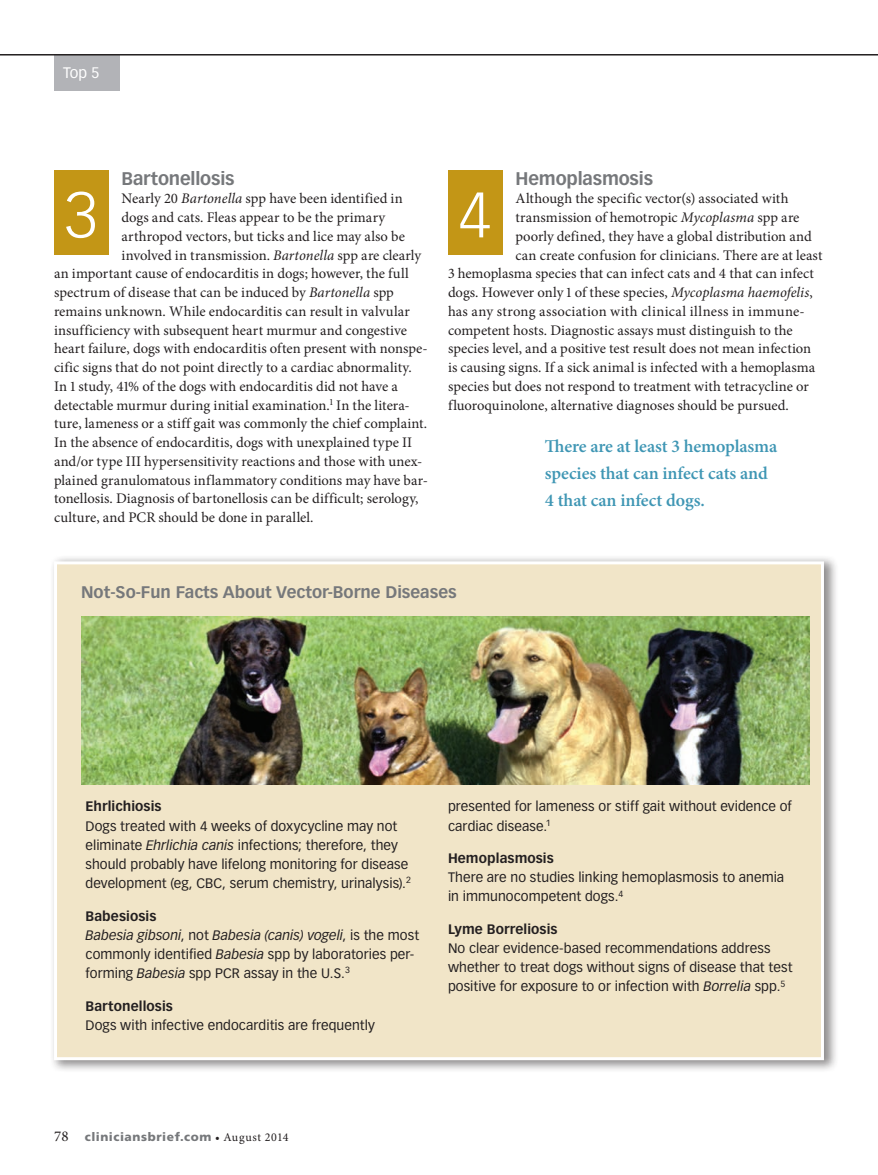
<style>
.page{position:relative;width:878px;height:1175px;background:#fff}
.page>*{position:absolute;margin:0;border:0;box-sizing:border-box;transform-origin:0 0}
.t1{font:300 63px "Vectora LT Std";color:#fff}
.Pullquote{font:600 18px/27px "Minion Pro";letter-spacing:-.005em;color:#3f96b4}
.Head_A{font:700 18px "Vectora LT Std";letter-spacing:-.01em;color:#76787b}
.Sidebar_Head{font:700 16.5px "Vectora LT Std";color:#76787b}
.department{font:15px "Vectora LT Std";color:#fff}
.Body_Minion_Pro{font:14.7px "Minion Pro";color:#231f20}
.Body_Minion_Pro-2{font:14.7px "Minion Pro";letter-spacing:.03em;color:#231f20}
.Sidebar_Text{font:13.5px/19.2px "Vectora LT Std";letter-spacing:.005em;color:#231f20}
.sidebar_subhead__no{font:700 13.5px "Vectora LT Std";letter-spacing:.005em;color:#231f20}
.t2{font:900 12px "Frutiger";letter-spacing:.05em;color:#76787b}
.s1{font-style:italic}
.s2{font-family:"Minion Pro";font-weight:400;font-size:15px;color:#231f20}
.s3{font-family:"Minion Pro";font-weight:400;color:#231f20}
</style>
<div class="page">
<div style="left:54px;top:54px;width:66px;height:36px;background:#b2b3b7"></div>
<hr style="left:0;top:54px;width:878px;height:2px;background:#231f20">
<div style="left:50px;top:555px;width:788px;height:518px;background:#231f20;opacity:.5"></div>
<div style="left:54px;top:561px;width:770px;height:499px;background:#f1e5c8;border:3px solid #fff"></div>
<div style="left:54px;top:171px;width:54px;height:84px;background:#c39616"></div>
<div style="left:448px;top:171px;width:54px;height:84px;background:#c39616"></div>
<img style="left:81px;top:616px;width:728px;height:168px">
<p class="department" style="left:63px;top:64px;width:38px">Top 5</p>
<p class="Head_A" style="left:122px;top:167px;width:114px">Bartonellosis</p>
<p class="Body_Minion_Pro" style="left:122px;top:189px;width:283px">Nearly 20 <span class="s1">Bartonella</span> spp have been identified in</p>
<p class="Body_Minion_Pro" style="left:122px;top:207px;width:265px">dogs and cats. Fleas appear to be the primary</p>
<p class="Body_Minion_Pro" style="left:122px;top:226px;width:285px">arthropod vectors, but ticks and lice may also be</p>
<p class="Body_Minion_Pro" style="left:122px;top:245px;width:301px">involved in transmission. <span class="s1">Bartonella</span> spp are clearly</p>
<p class="Body_Minion_Pro" style="left:54px;top:264px;width:356px">an important cause of endocarditis in dogs; however, the full</p>
<p class="Body_Minion_Pro" style="left:54px;top:282px;width:341px">spectrum of disease that can be induced by <span class="s1">Bartonella</span> spp</p>
<p class="Body_Minion_Pro" style="left:54px;top:301px;width:357px">remains unknown. While endocarditis can result in valvular</p>
<p class="Body_Minion_Pro" style="left:54px;top:320px;width:354px">insufficiency with subsequent heart murmur and congestive</p>
<p class="Body_Minion_Pro" style="left:54px;top:339px;width:375px">heart failure, dogs with endocarditis often present with nonspe-</p>
<p class="Body_Minion_Pro" style="left:54px;top:357px;width:359px">cific signs that do not point directly to a cardiac abnormality.</p>
<p class="Body_Minion_Pro" style="left:54px;top:376px;width:345px">In 1 study, 41% of the dogs with endocarditis did not have a</p>
<p class="Body_Minion_Pro" style="left:54px;top:395px;width:357px">detectable murmur during initial examination.<sup>1</sup> In the litera-</p>
<p class="Body_Minion_Pro" style="left:54px;top:414px;width:375px">ture, lameness or a stiff gait was commonly the chief complaint.</p>
<p class="Body_Minion_Pro" style="left:54px;top:432px;width:360px">In the absence of endocarditis, dogs with unexplained type II</p>
<p class="Body_Minion_Pro" style="left:54px;top:451px;width:369px">and/or type III hypersensitivity reactions and those with unex-</p>
<p class="Body_Minion_Pro" style="left:54px;top:470px;width:375px">plained granulomatous inflammatory conditions may have bar-</p>
<p class="Body_Minion_Pro" style="left:54px;top:489px;width:366px">tonellosis. Diagnosis of bartonellosis can be difficult; serology,</p>
<p class="Body_Minion_Pro" style="left:54px;top:507px;width:261px">culture, and PCR should be done in parallel.</p>
<p class="Head_A" style="left:515px;top:167px;width:139px">Hemoplasmosis</p>
<p class="Body_Minion_Pro" style="left:515px;top:189px;width:274px">Although the specific vector(s) associated with</p>
<p class="Body_Minion_Pro" style="left:515px;top:207px;width:285px">transmission of hemotropic <span class="s1">Mycoplasma</span> spp are</p>
<p class="Body_Minion_Pro" style="left:515px;top:226px;width:298px">poorly defined, they have a global distribution and</p>
<p class="Body_Minion_Pro" style="left:515px;top:245px;width:308px">can create confusion for clinicians. There are at least</p>
<p class="Body_Minion_Pro" style="left:448px;top:264px;width:367px">3 hemoplasma species that can infect cats and 4 that can infect</p>
<p class="Body_Minion_Pro" style="left:448px;top:282px;width:366px">dogs. However only 1 of these species, <span class="s1">Mycoplasma haemofelis</span>,</p>
<p class="Body_Minion_Pro-2" style="left:448px;top:301px;width:358px">has any strong association with clinical illness in immune-</p>
<p class="Body_Minion_Pro" style="left:448px;top:320px;width:346px">competent hosts. Diagnostic assays must distinguish to the</p>
<p class="Body_Minion_Pro" style="left:448px;top:339px;width:364px">species level, and a positive test result does not mean infection</p>
<p class="Body_Minion_Pro" style="left:448px;top:357px;width:368px">is causing signs. If a sick animal is infected with a hemoplasma</p>
<p class="Body_Minion_Pro" style="left:448px;top:376px;width:362px">species but does not respond to treatment with tetracycline or</p>
<p class="Body_Minion_Pro" style="left:448px;top:395px;width:342px">fluoroquinolone, alternative diagnoses should be pursued.</p>
<p class="t1" style="left:65px;top:178px;width:34px">3</p>
<p class="t1" style="left:458px;top:178px;width:34px">4</p>
<p class="Pullquote" style="left:544px;top:432px;width:234px">There are at least 3 hemoplasma species that can infect cats and<br>4 that can infect dogs.</p>
<p class="Sidebar_Head" style="left:81px;top:582px;width:377px">Not-So-Fun Facts About Vector-Borne Diseases</p>
<p class="sidebar_subhead__no" style="left:86px;top:798px;width:77px">Ehrlichiosis</p>
<p class="Sidebar_Text" style="left:86px;top:816px;width:327px">Dogs treated with 4 weeks of doxycycline may not eliminate <span class="s1">Ehrlichia canis</span> infections; therefore, they should probably have lifelong monitoring for disease development (eg, CBC, serum chemistry, urinalysis).<sup>2</sup></p>
<p class="sidebar_subhead__no" style="left:86px;top:907px;width:72px">Babesiosis</p>
<p class="Sidebar_Text" style="left:86px;top:925px;width:335px"><span class="s1">Babesia gibsoni</span>, not <span class="s1">Babesia (canis) vogeli</span>, is the most commonly identified <span class="s1">Babesia</span> spp by laboratories per&shy;forming <span class="s1">Babesia</span> spp PCR assay in the U.S.<sup>3</sup></p>
<p class="sidebar_subhead__no" style="left:86px;top:997px;width:89px">Bartonellosis</p>
<p class="Sidebar_Text" style="left:86px;top:1015px;width:291px">Dogs with infective endocarditis are frequently</p>
<p class="Sidebar_Text" style="left:448px;top:797px;width:345px">presented for lameness or stiff gait without evidence of cardiac disease.<sup>1</sup></p>
<p class="sidebar_subhead__no" style="left:448px;top:850px;width:107px">Hemoplasmosis</p>
<p class="Sidebar_Text" style="left:448px;top:868px;width:338px">There are no studies linking hemoplasmosis to anemia in immunocompetent dogs.<sup>4</sup></p>
<p class="sidebar_subhead__no" style="left:448px;top:921px;width:111px">Lyme Borreliosis</p>
<p class="Sidebar_Text" style="left:448px;top:939px;width:346px">No clear evidence-based recommendations address whether to treat dogs without signs of disease that test positive for exposure to or infection with <span class="s1">Borrelia</span> spp.<sup>5</sup></p>
<p class="t2" style="left:54px;top:1129px;width:236px"><span class="s2">78</span> cliniciansbrief.com <span class="s3">• August 2014</span></p>
</div>
